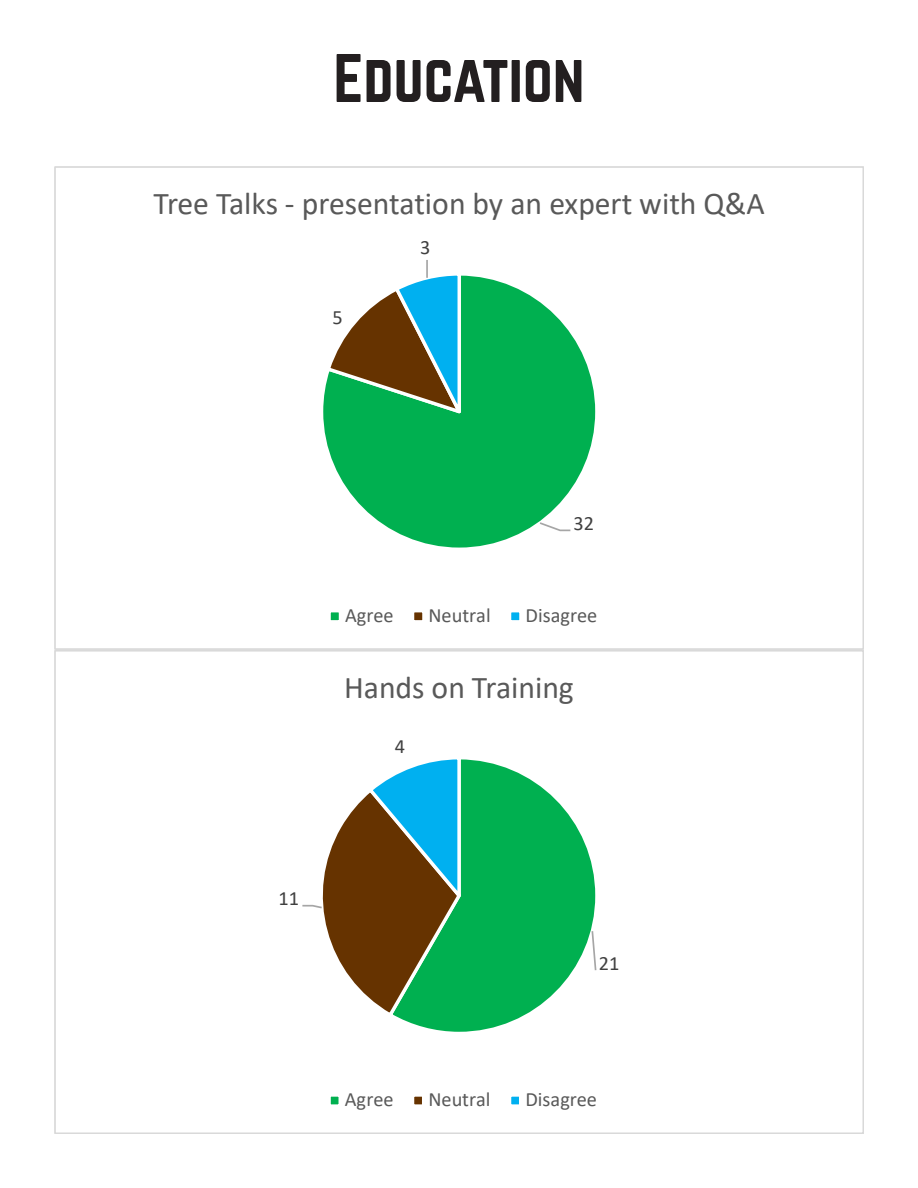
<style>
.page{position:relative;width:918px;height:1188px;background:#fff}
.page>*{position:absolute;margin:0;border:0;box-sizing:border-box;transform-origin:0 0}
.t1{font:60px "Norwester";color:#231f20}
.t2{font:31.65px "Calibri";color:#595959}
.t3{font:20.25px "Calibri";color:#595959}
.t4{font:20.25px "Calibri";color:#404040}
</style>
<div class="page">
<svg style="left:323px;top:275px;width:273px;height:273px"></svg>
<svg style="left:538px;top:521px;width:34px;height:11px"></svg>
<svg style="left:324px;top:260px;width:142px;height:166px"></svg>
<div style="left:327px;top:609px;width:15px;height:15px;background:#00b050;border:3px solid #fff"></div>
<div style="left:411px;top:609px;width:15px;height:15px;background:#630;border:3px solid #fff"></div>
<div style="left:510px;top:611px;width:11px;height:11px;background:#00b0f0"></div>
<div style="left:508px;top:609px;width:15px;height:15px;border:3px solid #fff"></div>
<svg style="left:404px;top:759px;width:192px;height:273px"></svg>
<svg style="left:591px;top:929px;width:6px;height:43px"></svg>
<svg style="left:302px;top:759px;width:161px;height:261px"></svg>
<div style="left:327px;top:1093px;width:15px;height:15px;background:#00b050;border:3px solid #fff"></div>
<div style="left:411px;top:1093px;width:14px;height:15px;background:#630;border:3px solid #fff"></div>
<div style="left:510px;top:1095px;width:11px;height:11px;background:#00b0f0"></div>
<div style="left:508px;top:1093px;width:14px;height:15px;border:3px solid #fff"></div>
<p class="t1" style="left:334px;top:49px;width:252px">Education</p>
<p class="t2" style="left:153px;top:182px;width:613px">Tree Talks - presentation by an expert with Q&amp;A</p>
<p class="t4" style="left:332px;top:304px;width:12px">5</p>
<p class="t4" style="left:420px;top:233px;width:12px">3</p>
<p class="t4" style="left:574px;top:510px;width:22px">32</p>
<p class="t3" style="left:345px;top:601px;width:50px">Agree</p>
<p class="t3" style="left:429px;top:601px;width:64px">Neutral</p>
<p class="t3" style="left:526px;top:601px;width:73px">Disagree</p>
<p class="t2" style="left:344px;top:665px;width:231px">Hands on Training</p>
<p class="t4" style="left:395px;top:732px;width:12px">4</p>
<p class="t4" style="left:278px;top:885px;width:22px">11</p>
<p class="t4" style="left:599px;top:949px;width:22px">21</p>
<p class="t3" style="left:345px;top:1086px;width:50px">Agree</p>
<p class="t3" style="left:428px;top:1086px;width:64px">Neutral</p>
<p class="t3" style="left:525px;top:1086px;width:73px">Disagree</p>
</div>
